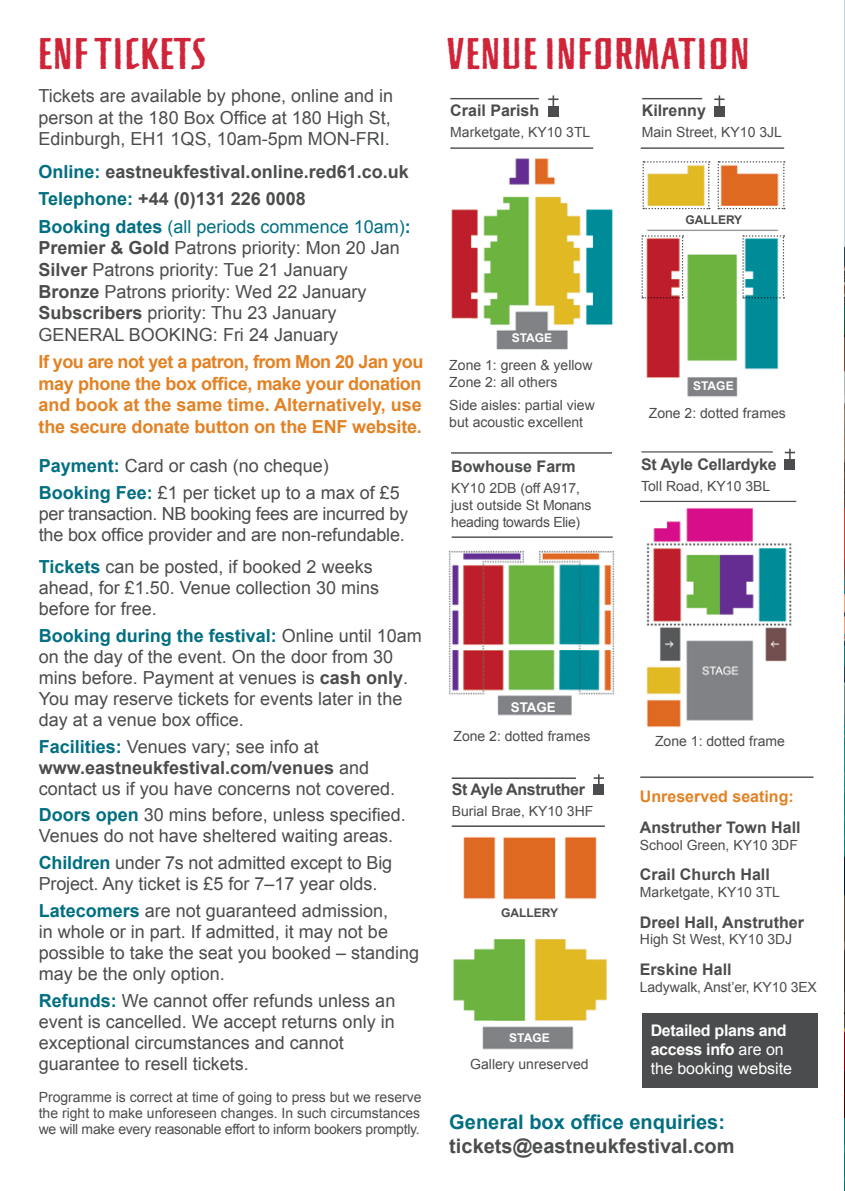
<style>
.page{position:relative;width:845px;height:1191px;background:#fff}
.page>*{position:absolute;margin:0;border:0;box-sizing:border-box;transform-origin:0 0}
.t1{font:700 40px "Newberlin Rough OT";letter-spacing:.02em;color:#d02439}
.t2{font:700 20px "Arial";color:#4b4c4d}
.t3{font:700 20px "Arial";color:#006f81}
.t4{font:18px/21px "Arial";color:#4b4c4d}
.t5{font:700 18px/21.6px "Arial";letter-spacing:-.01em;color:#e28224;text-align:justify}
.t6{font:700 18px/27.2px "Arial";color:#4b4c4d}
.t7{font:18px/21px "Arial";letter-spacing:-.02em;color:#4b4c4d}
.t8{font:700 16px "Arial";color:#4b4c4d}
.t9{font:700 16px/19.2px "Arial";letter-spacing:-.02em;color:#fff}
.t10{font:700 16px "Arial";color:#e28224}
.t11{font:700 16px "Arial";letter-spacing:-.02em;color:#4b4c4d}
.t12{font:14px/16.8px "Arial";color:#4b4c4d}
.t13{font:14px/16.8px "Arial";letter-spacing:-.02em;color:#4b4c4d}
.t14{font:700 13.4px "Arial";color:#fff}
.t15{font:700 12px "Arial";color:#fff}
.t16{font:700 12px "Arial";color:#4b4c4d}
.s1{color:#006f81}
.s2{font-weight:400;color:#006f81}
.s3{font-weight:700}
.s4{font-weight:700;color:#006f81}
.s5{font-weight:400}
</style>
<div class="page">
<img style="left:844px;top:0;width:1px;height:1191px">
<img style="left:451px;top:147px;width:162px;height:203px">
<div style="left:548px;top:106px;width:10px;height:10px;background:#4b4c4d"></div>
<svg style="left:548px;top:95px;width:10px;height:11px"></svg>
<hr style="left:450px;top:147px;width:143px;height:2px;background:#4b4c4d">
<hr style="left:450px;top:98px;width:89px;height:1px;background:#4b4c4d">
<div style="left:714px;top:106px;width:10px;height:10px;background:#4b4c4d"></div>
<svg style="left:714px;top:95px;width:10px;height:11px"></svg>
<hr style="left:641px;top:147px;width:143px;height:2px;background:#4b4c4d">
<hr style="left:642px;top:98px;width:60px;height:1px;background:#4b4c4d">
<img style="left:642px;top:161px;width:144px;height:236px">
<svg style="left:641px;top:235px;width:42px;height:63px"></svg>
<svg style="left:742px;top:235px;width:42px;height:63px"></svg>
<svg style="left:642px;top:161px;width:68px;height:48px"></svg>
<svg style="left:717px;top:161px;width:68px;height:48px"></svg>
<div style="left:642px;top:1013px;width:175px;height:75px;background:#4b4c4d"></div>
<img style="left:448px;top:550px;width:167px;height:166px">
<hr style="left:451px;top:536px;width:161px;height:2px;background:#4b4c4d">
<hr style="left:451px;top:452px;width:161px;height:1px;background:#4b4c4d">
<hr style="left:640px;top:776px;width:173px;height:2px;background:#4b4c4d">
<img style="left:453px;top:836px;width:154px;height:185px">
<div style="left:593px;top:784px;width:11px;height:11px;background:#4b4c4d"></div>
<svg style="left:593px;top:774px;width:11px;height:10px"></svg>
<hr style="left:452px;top:825px;width:153px;height:2px;background:#4b4c4d">
<img style="left:482px;top:1026px;width:92px;height:24px">
<hr style="left:452px;top:777px;width:124px;height:2px;background:#4b4c4d">
<div style="left:784px;top:459px;width:11px;height:10px;background:#4b4c4d"></div>
<svg style="left:785px;top:449px;width:10px;height:10px"></svg>
<hr style="left:640px;top:501px;width:156px;height:1px;background:#4b4c4d">
<hr style="left:641px;top:451px;width:132px;height:1px;background:#4b4c4d">
<img style="left:646px;top:507px;width:146px;height:221px">
<h1 class="t1" style="left:39px;top:29px;width:170px">ENF TICKETS</h1>
<p class="t4" style="left:39px;top:85px;width:356px;line-height:21.6px">Tickets are available by phone, online and in person at the 180 Box Office at 180 High St,<br>Edinburgh, EH1 1QS, 10am-5pm MON-FRI.</p>
<p class="t6" style="left:39px;top:159px;width:374px"><span class="s1">Online:</span> eastneukfestival.online.red61.co.uk<br><span class="s1">Telephone:</span> +44 (0)131 226 0008<br><span class="s1">Booking dates</span> <span class="s2">(all periods commence 10am)</span><span class="s1">:</span></p>
<p class="t4" style="left:39px;top:237px;width:363px;line-height:21.6px"><span class="s3">Premier &amp; Gold</span> Patrons priority: Mon 20 Jan <span class="s3">Silver</span> Patrons priority: Tue 21 January <span class="s3">Bronze</span> Patrons priority: Wed 22 January <span class="s3">Subscribers</span> priority: Thu 23 January GENERAL BOOKING: Fri 24 January</p>
<p class="t5" style="left:39px;top:351px;width:386px">If you are not yet a patron, from Mon 20 Jan you may phone the box office, make your donation and book at the same time. Alternatively, use the secure donate button on the ENF website.</p>
<p class="t4" style="left:39px;top:453px;width:363px;line-height:26.6px"><span class="s4">Payment:</span> Card or cash (no cheque)<br><span class="s4">Booking Fee:</span> £1 per ticket up to a max of £5</p>
<p class="t7" style="left:39px;top:503px;width:371px">per transaction. NB booking fees are incurred by the box office provider and are non-refundable.</p>
<p class="t4" style="left:39px;top:556px;width:342px"><span class="s4">Tickets</span> can be posted, if booked 2 weeks ahead, for £1.50. Venue collection 30 mins before for free.</p>
<p class="t4" style="left:39px;top:625px;width:385px"><span class="s4">Booking during the festival:</span> Online until 10am on the day of the event. On the door from 30 mins before. Payment at venues is <span class="s3">cash only</span>.<br>You may reserve tickets for events later in the day at a venue box office.</p>
<p class="t4" style="left:39px;top:736px;width:358px"><span class="s4">Facilities:</span> Venues vary; see info at <span class="s3">www.eastneukfestival.com/venues</span> and contact us if you have concerns not covered.</p>
<p class="t4" style="left:39px;top:805px;width:369px"><span class="s4">Doors open</span> 30 mins before, unless specified.<br>Venues do not have sheltered waiting areas.</p>
<p class="t4" style="left:39px;top:852px;width:355px"><span class="s4">Children</span> under 7s not admitted except to Big<br>Project. Any ticket is £5 for 7–17 year olds.</p>
<p class="t4" style="left:39px;top:900px;width:382px"><span class="s4">Latecomers</span> are not guaranteed admission,<br>in whole or in part. If admitted, it may not be possible to take the seat you booked – standing may be the only option.</p>
<p class="t4" style="left:39px;top:990px;width:358px"><span class="s4">Refunds:</span> We cannot offer refunds unless an event is cancelled. We accept returns only in exceptional circumstances and cannot guarantee to resell tickets.</p>
<p class="t12" style="left:39px;top:1089px;width:384px;line-height:16px;text-align:justify">Programme is correct at time of going to press but we reserve the right to make unforeseen changes. In such circumstances we will make every reasonable effort to inform bookers promptly.</p>
<h1 class="t1" style="left:447px;top:29px;width:309px">VENUE INFORMATION</h1>
<p class="t8" style="left:450px;top:100px;width:90px">Crail Parish</p>
<p class="t12" style="left:450px;top:124px;width:142px">Marketgate, KY10 3TL</p>
<p class="t8" style="left:642px;top:100px;width:66px">Kilrenny</p>
<p class="t12" style="left:642px;top:124px;width:142px">Main Street, KY10 3JL</p>
<p class="t15" style="left:512px;top:330px;width:42px">STAGE</p>
<p class="t12" style="left:449px;top:357px;width:145px">Zone 1: green &amp; yellow<br>Zone 2: all others</p>
<p class="t12" style="left:449px;top:396px;width:147px">Side aisles: partial view but acoustic excellent</p>
<p class="t8" style="left:451px;top:455px;width:126px">Bowhouse Farm</p>
<p class="t13" style="left:451px;top:480px;width:142px">KY10 2DB (off A917, just outside St Monans heading towards Elie)</p>
<p class="t16" style="left:685px;top:212px;width:58px">GALLERY</p>
<p class="t15" style="left:693px;top:377px;width:42px">STAGE</p>
<p class="t12" style="left:649px;top:404px;width:138px">Zone 2: dotted frames</p>
<p class="t8" style="left:641px;top:453px;width:137px">St Ayle Cellardyke</p>
<p class="t12" style="left:641px;top:477px;width:131px">Toll Road, KY10 3BL</p>
<p class="t14" style="left:511px;top:698px;width:47px">STAGE</p>
<p class="t12" style="left:453px;top:727px;width:138px">Zone 2: dotted frames</p>
<p class="t11" style="left:452px;top:779px;width:135px">St Ayle Anstruther</p>
<p class="t12" style="left:452px;top:803px;width:143px">Burial Brae, KY10 3HF</p>
<p class="t16" style="left:501px;top:904px;width:58px">GALLERY</p>
<p class="t15" style="left:509px;top:1030px;width:42px">STAGE</p>
<p class="t12" style="left:470px;top:1055px;width:120px">Gallery unreserved</p>
<p class="t12" style="left:655px;top:732px;width:131px">Zone 1: dotted frame</p>
<p class="t10" style="left:640px;top:786px;width:155px">Unreserved seating:</p>
<p class="t8" style="left:640px;top:816px;width:162px">Anstruther Town Hall</p>
<p class="t12" style="left:640px;top:836px;width:159px">School Green, KY10 3DF</p>
<p class="t8" style="left:640px;top:864px;width:131px">Crail Church Hall</p>
<p class="t12" style="left:640px;top:883px;width:142px">Marketgate, KY10 3TL</p>
<p class="t8" style="left:640px;top:911px;width:165px">Dreel Hall, Anstruther</p>
<p class="t12" style="left:640px;top:931px;width:154px">High St West, KY10 3DJ</p>
<p class="t8" style="left:640px;top:958px;width:93px">Erskine Hall</p>
<p class="t12" style="left:640px;top:978px;width:178px">Ladywalk, Anst’er, KY10 3EX</p>
<p class="t9" style="left:651px;top:1021px;width:143px">Detailed plans and access info <span class="s5">are on the booking website</span></p>
<p class="t3" style="left:449px;top:1109px;width:277px">General box office enquiries:</p>
<p class="t2" style="left:449px;top:1133px;width:287px">tickets@eastneukfestival.com</p>
</div>
